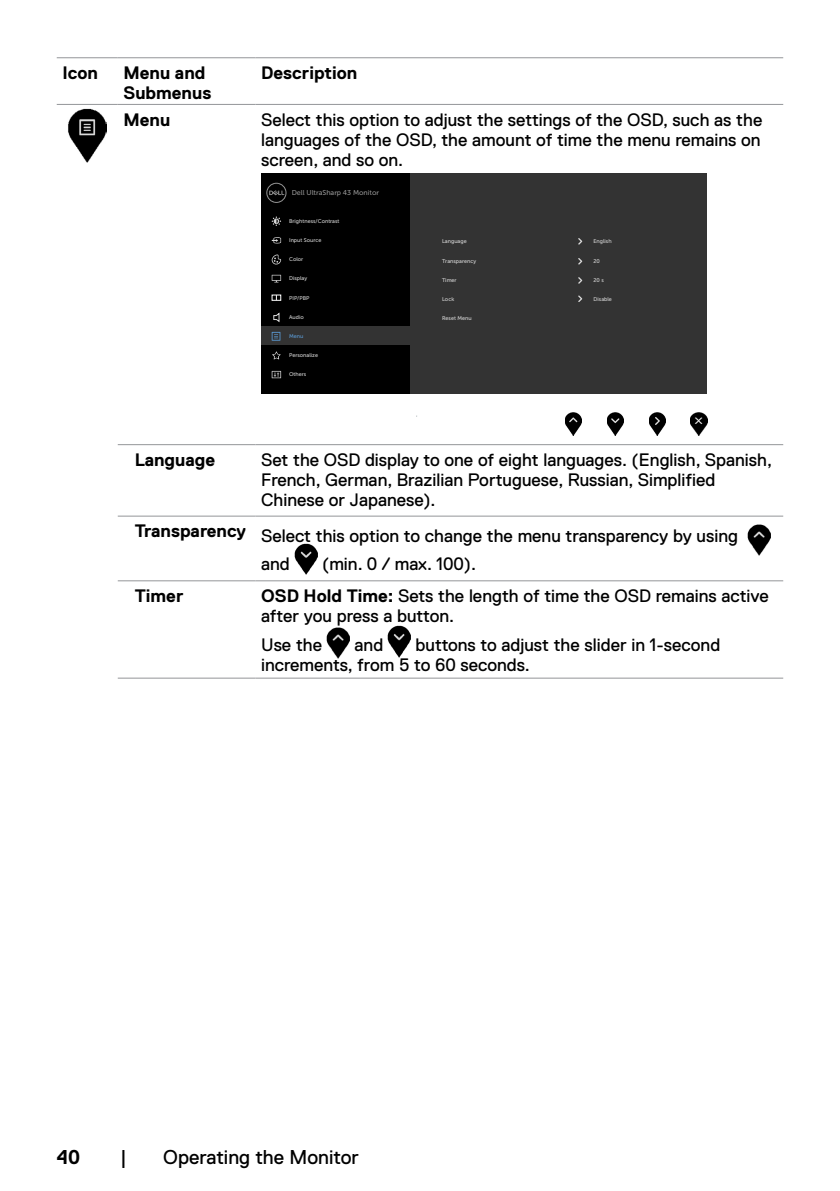
<style>
.page{position:relative;width:840px;height:1191px;background:#fff}
.page>*{position:absolute;margin:0;border:0;box-sizing:border-box;transform-origin:0 0}
.t1{font:20px "Dell Replica";color:#000}
.t2{font:700 20px "Dell Replica";color:#000}
.Table_Paragraph{font:18px/20px "Dell Replica";color:#000}
.Table_Head{font:700 18px/20px "Dell Replica";color:#000}
.Table_Paragraph-Inde{font:700 18px "Dell Replica";color:#000}
.t3{font:7px "Museo Sans For Dell 500";color:#939393}
.t4{font:5.4px "Museo Sans For Dell 500";color:#d9d9d9}
.t5{font:5.4px "Museo Sans For Dell 500";color:#5b9bd5}
.s1{font-weight:700}
</style>
<div class="page">
<hr style="left:57px;top:57px;width:61px;height:1px;background:#939598">
<hr style="left:118px;top:57px;width:137px;height:1px;background:#939598">
<hr style="left:255px;top:57px;width:527px;height:1px;background:#939598">
<hr style="left:57px;top:104px;width:61px;height:1px;background:#939598">
<hr style="left:118px;top:104px;width:137px;height:1px;background:#939598">
<hr style="left:255px;top:104px;width:527px;height:1px;background:#939598">
<hr style="left:118px;top:444px;width:137px;height:1px;background:#939598">
<hr style="left:255px;top:444px;width:527px;height:1px;background:#939598">
<hr style="left:118px;top:516px;width:137px;height:1px;background:#939598">
<hr style="left:255px;top:516px;width:527px;height:1px;background:#939598">
<hr style="left:118px;top:580px;width:137px;height:1px;background:#939598">
<hr style="left:255px;top:580px;width:527px;height:1px;background:#939598">
<hr style="left:118px;top:678px;width:137px;height:1px;background:#939598">
<hr style="left:255px;top:678px;width:527px;height:1px;background:#939598">
<img style="left:68px;top:108px;width:39px;height:54px">
<div style="left:261px;top:173px;width:445px;height:220px;background:#333"></div>
<div style="left:261px;top:173px;width:148px;height:39px;background:#000"></div>
<svg style="left:266px;top:183px;width:20px;height:20px"></svg>
<div style="left:261px;top:231px;width:148px;height:19px;background:#000"></div>
<div style="left:261px;top:250px;width:148px;height:19px;background:#000"></div>
<div style="left:261px;top:269px;width:148px;height:19px;background:#000"></div>
<div style="left:261px;top:288px;width:148px;height:19px;background:#000"></div>
<div style="left:261px;top:307px;width:148px;height:19px;background:#000"></div>
<div style="left:261px;top:346px;width:148px;height:19px;background:#000"></div>
<div style="left:261px;top:365px;width:148px;height:19px;background:#000"></div>
<div style="left:261px;top:384px;width:148px;height:9px;background:#000"></div>
<div style="left:261px;top:212px;width:148px;height:19px;background:#000"></div>
<svg style="left:578px;top:238px;width:4px;height:7px"></svg>
<svg style="left:578px;top:258px;width:4px;height:7px"></svg>
<svg style="left:578px;top:277px;width:4px;height:7px"></svg>
<svg style="left:578px;top:295px;width:4px;height:7px"></svg>
<img style="left:565px;top:413px;width:16px;height:23px">
<img style="left:607px;top:413px;width:16px;height:23px">
<img style="left:649px;top:413px;width:16px;height:23px">
<img style="left:690px;top:413px;width:16px;height:23px">
<svg style="left:271px;top:237px;width:10px;height:6px"></svg>
<svg style="left:271px;top:275px;width:10px;height:7px"></svg>
<svg style="left:271px;top:216px;width:10px;height:10px"></svg>
<svg style="left:271px;top:254px;width:10px;height:11px"></svg>
<svg style="left:271px;top:332px;width:9px;height:9px"></svg>
<svg style="left:272px;top:351px;width:9px;height:9px"></svg>
<svg style="left:271px;top:371px;width:10px;height:7px"></svg>
<svg style="left:273px;top:313px;width:6px;height:9px"></svg>
<svg style="left:271px;top:294px;width:10px;height:7px"></svg>
<img style="left:747px;top:524px;width:23px;height:31px">
<img style="left:294px;top:543px;width:23px;height:31px">
<img style="left:326px;top:628px;width:24px;height:31px">
<img style="left:388px;top:626px;width:22px;height:31px">
<p class="Table_Head" style="left:62px;top:63px;width:37px">Icon</p>
<p class="Table_Head" style="left:123px;top:63px;width:89px">Menu and<br>Submenus</p>
<p class="Table_Head" style="left:261px;top:63px;width:98px">Description</p>
<p class="Table_Head" style="left:123px;top:110px;width:48px">Menu</p>
<p class="Table_Paragraph" style="left:261px;top:110px;width:502px;text-align:justify">Select this option to adjust the settings of the OSD, such as the languages of the OSD, the amount of time the menu remains on screen, and so on.</p>
<p class="t3" style="left:291px;top:189px;width:89px">Dell UltraSharp 43 Monitor</p>
<p class="t4" style="left:289px;top:218px;width:52px">Brightness/Contrast</p>
<p class="t4" style="left:289px;top:256px;width:16px">Color</p>
<p class="t4" style="left:289px;top:275px;width:20px">Display</p>
<p class="t4" style="left:289px;top:237px;width:34px">Input Source</p>
<p class="t4" style="left:442px;top:238px;width:26px">Language</p>
<p class="t4" style="left:593px;top:238px;width:20px">English</p>
<p class="t4" style="left:442px;top:258px;width:35px">Transparency</p>
<p class="t4" style="left:442px;top:277px;width:16px">Timer</p>
<p class="t4" style="left:593px;top:258px;width:8px">20</p>
<p class="t4" style="left:593px;top:277px;width:12px">20 s</p>
<p class="t4" style="left:289px;top:295px;width:22px">PIP/PBP</p>
<p class="t4" style="left:593px;top:296px;width:20px">Disable</p>
<p class="t4" style="left:289px;top:314px;width:16px">Audio</p>
<p class="t5" style="left:289px;top:333px;width:16px">Menu</p>
<p class="t4" style="left:289px;top:352px;width:30px">Personalize</p>
<p class="t4" style="left:289px;top:371px;width:19px">Others</p>
<p class="t4" style="left:442px;top:296px;width:14px">Lock</p>
<p class="t4" style="left:442px;top:315px;width:31px">Reset Menu</p>
<p class="Table_Paragraph-Inde" style="left:135px;top:449px;width:82px">Language</p>
<p class="Table_Paragraph" style="left:261px;top:449px;width:512px">Set the OSD display to one of eight languages. (English, Spanish,<br>French, German, Brazilian Portuguese, Russian, Simplified<br>Chinese or Japanese).</p>
<p class="Table_Paragraph-Inde" style="left:135px;top:521px;width:113px">Transparency</p>
<p class="Table_Paragraph" style="left:261px;top:521px;width:478px;line-height:28px">Select this option to change the menu transparency by using and</p>
<p class="Table_Paragraph" style="left:322px;top:553px;width:156px">(min. 0 / max. 100).</p>
<p class="Table_Paragraph-Inde" style="left:135px;top:585px;width:50px">Timer</p>
<p class="Table_Paragraph" style="left:261px;top:585px;width:509px"><span class="s1">OSD Hold Time:</span> Sets the length of time the OSD remains active after you press a button.</p>
<p class="Table_Paragraph" style="left:261px;top:635px;width:63px">Use the</p>
<p class="Table_Paragraph" style="left:354px;top:635px;width:30px">and</p>
<p class="Table_Paragraph" style="left:261px;top:635px;width:460px;text-indent:154px">buttons to adjust the slider in 1-second increments, from 5 to 60 seconds.</p>
<p class="t2" style="left:57px;top:1146px;width:25px">40</p>
<p class="t1" style="left:120px;top:1146px;width:8px">|</p>
<p class="t1" style="left:163px;top:1146px;width:197px">Operating the Monitor</p>
</div>
